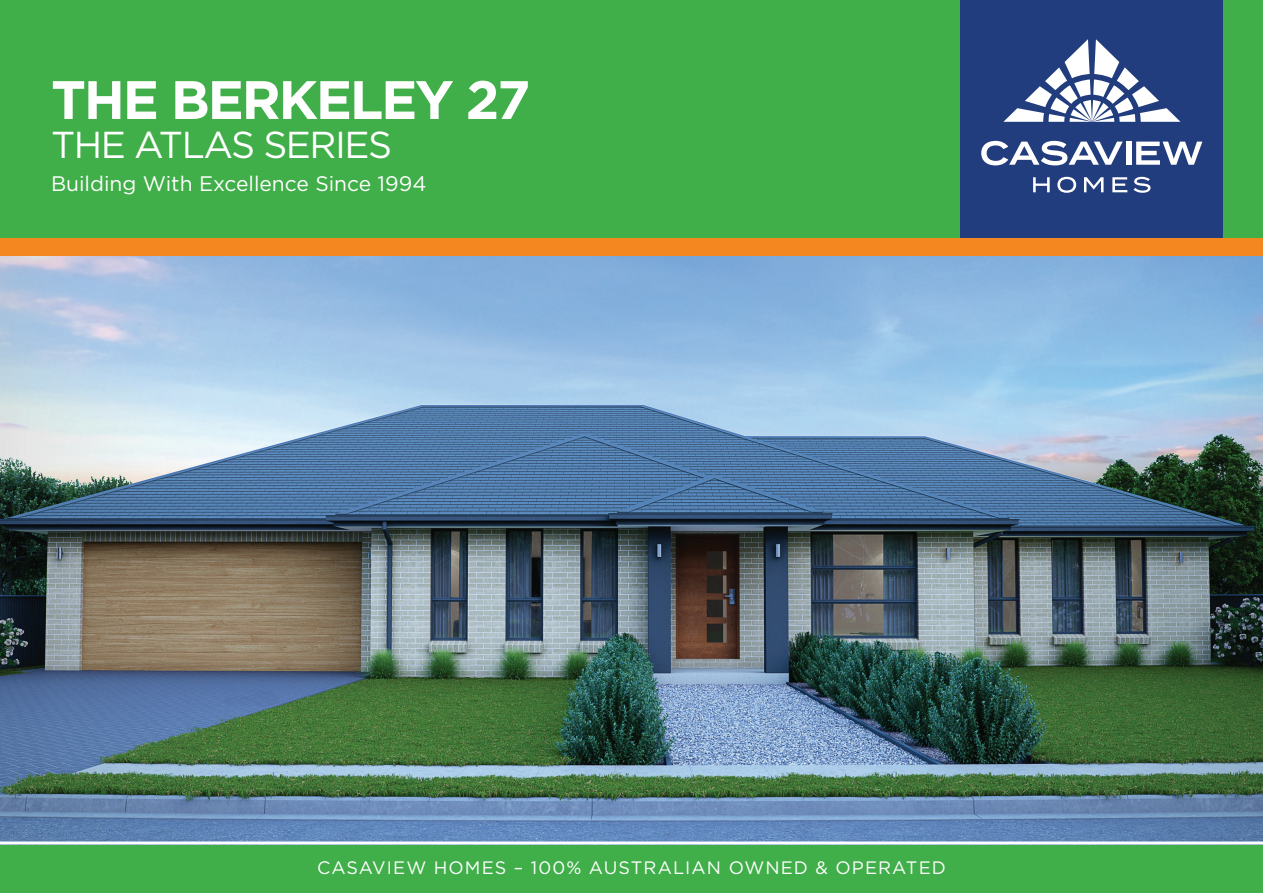
<style>
.page{position:relative;width:1263px;height:893px;background:#40ae49}
.page>*{position:absolute;margin:0;border:0;box-sizing:border-box;transform-origin:0 0}
.t1{font:700 54px "Gotham";letter-spacing:-.04em;color:#fff}
.t2{font:37.5px "Gotham";letter-spacing:-.04em;color:#fff}
.t3{font:21px "Gotham";color:#fff}
.t4{font:18px "Gotham";letter-spacing:.06em;color:#fff}
</style>
<div class="page">
<img style="left:0;top:256px;width:1263px;height:585px">
<hr style="left:0;top:841px;width:1263px;height:3px;background:#fff">
<div style="left:960px;top:0;width:263px;height:240px;background:#223d7d"></div>
<svg style="left:1003px;top:39px;width:177px;height:83px"></svg>
<svg style="left:981px;top:141px;width:142px;height:24px"></svg>
<div style="left:1126px;top:142px;width:5px;height:23px;background:#fff"></div>
<svg style="left:1136px;top:142px;width:66px;height:23px"></svg>
<svg style="left:1033px;top:177px;width:17px;height:15px"></svg>
<svg style="left:1057px;top:177px;width:19px;height:16px"></svg>
<svg style="left:1084px;top:177px;width:19px;height:15px"></svg>
<svg style="left:1112px;top:177px;width:15px;height:15px"></svg>
<svg style="left:1133px;top:177px;width:17px;height:16px"></svg>
<div style="left:0;top:238px;width:1263px;height:18px;background:#f58721"></div>
<h1 class="t1" style="left:51px;top:64px;width:481px">THE BERKELEY 27</h1>
<h2 class="t2" style="left:51px;top:121px;width:343px">THE ATLAS SERIES</h2>
<p class="t3" style="left:51px;top:170px;width:377px">Building With Excellence Since 1994</p>
<p class="t4" style="left:317px;top:856px;width:630px">CASAVIEW HOMES – 100% AUSTRALIAN OWNED &amp; OPERATED</p>
</div>
